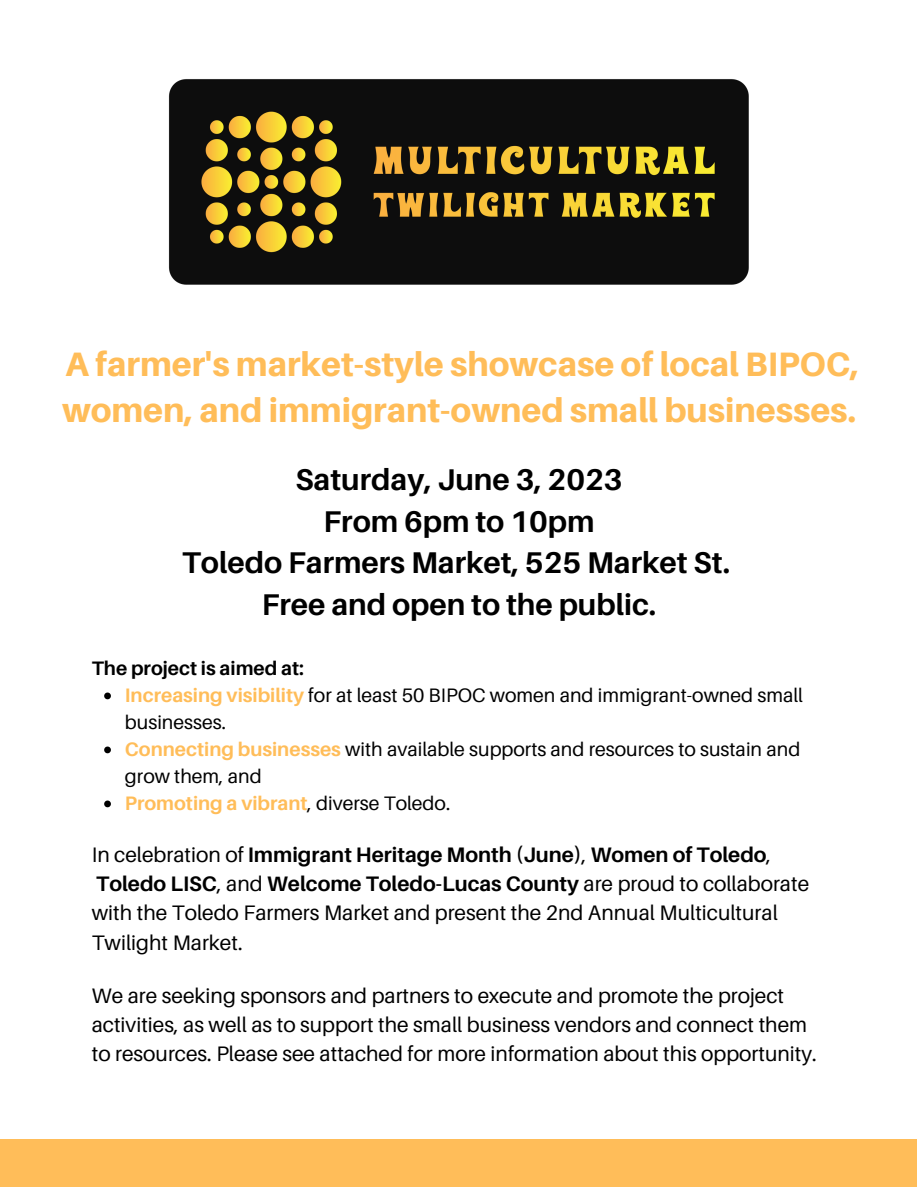
<style>
.page{position:relative;width:918px;height:1188px;background:#fff}
.page>*{position:absolute;margin:0;border:0;box-sizing:border-box;transform-origin:0 0}
.t1{font:800 33.9px/46.5px "Aileron";color:#ffbd59}
.t2{font:700 30px/41.7px "Aileron";color:#000;text-align:center}
.t3{font:21px/29.2px "Aileron";color:#000}
.t4{font:19.5px/27px "Aileron";color:#000}
.t5{font:700 19.5px "Aileron";color:#000}
.s1{font-weight:700;color:#ffbd59}
.s2{font-weight:700}
</style>
<div class="page">
<svg style="left:104px;top:693px;width:7px;height:6px"></svg>
<svg style="left:104px;top:747px;width:7px;height:6px"></svg>
<svg style="left:104px;top:801px;width:7px;height:6px"></svg>
<img style="left:168px;top:79px;width:581px;height:206px">
<div style="left:0;top:1140px;width:917px;height:47px;background:#ffbd59"></div>
<h1 class="t1" style="left:62px;top:340px;width:799px">A farmer's market-style showcase of local BIPOC, women, and immigrant-owned small businesses.</h1>
<h2 class="t2" style="left:182px;top:458px;width:549px">Saturday, June 3, 2023<br>From 6pm to 10pm<br>Toledo Farmers Market, 525 Market St.<br>Free and open to the public.</h2>
<p class="t5" style="left:92px;top:656px;width:214px">The project is aimed at:</p>
<p class="t4" style="left:125px;top:681px;width:680px"><span class="s1">Increasing visibility</span> for at least 50 BIPOC women and immigrant-owned small businesses.<br><span class="s1">Connecting businesses</span> with available supports and resources to sustain and grow them, and<br><span class="s1">Promoting a vibrant</span>, diverse Toledo.</p>
<p class="t3" style="left:92px;top:839px;width:719px">In celebration of <span class="s2">Immigrant Heritage Month (June)</span>, <span class="s2">Women of Toledo</span>, <span class="s2">Toledo LISC</span>, and <span class="s2">Welcome Toledo-Lucas County</span> are proud to collaborate with the Toledo Farmers Market and present the 2nd Annual Multicultural Twilight Market.</p>
<p class="t3" style="left:92px;top:980px;width:727px">We are seeking sponsors and partners to execute and promote the project activities, as well as to support the small business vendors and connect them to resources. Please see attached for more information about this opportunity.</p>
</div>
